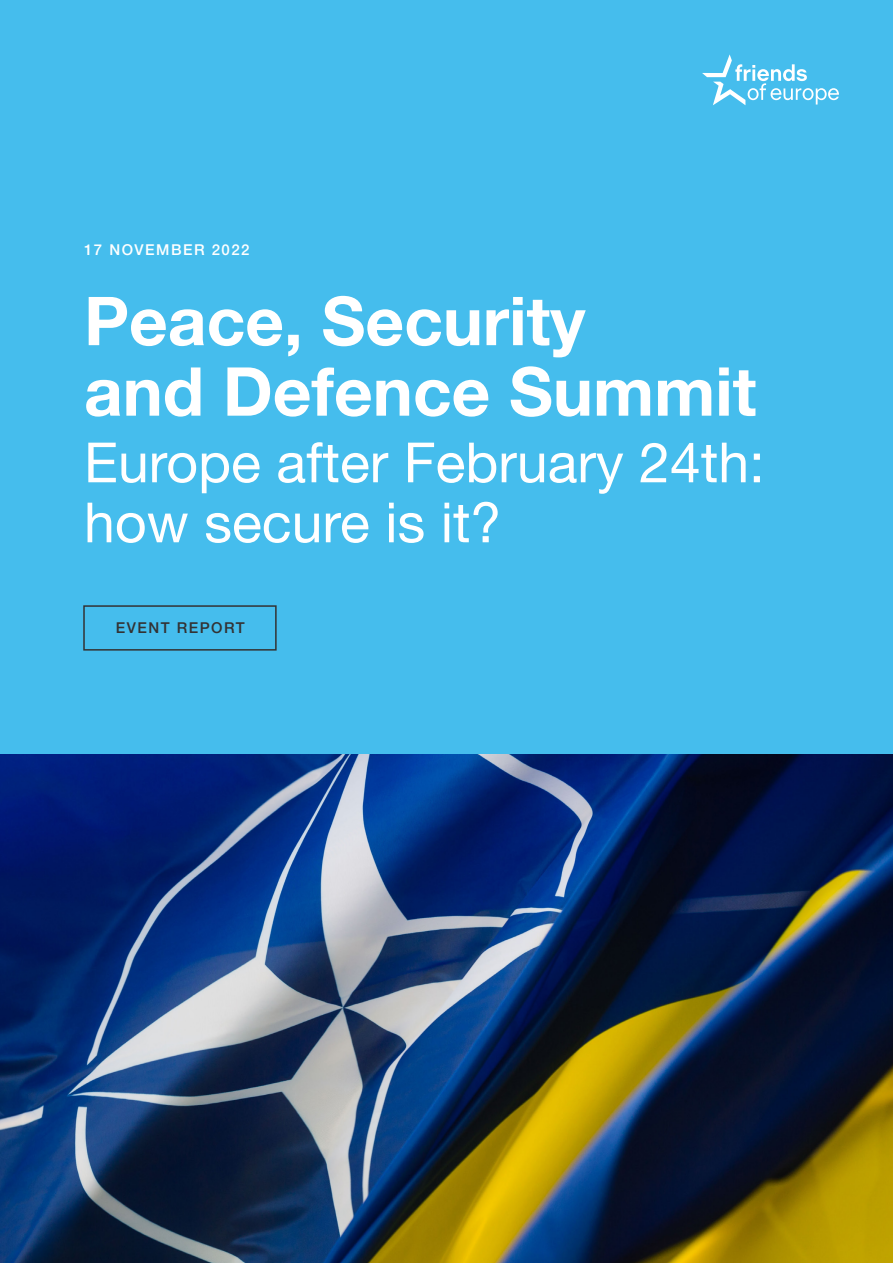
<style>
.page{position:relative;width:893px;height:1263px;background:#fff}
.page>*{position:absolute;margin:0;border:0;box-sizing:border-box;transform-origin:0 0}
.t1{font:700 67.5px/70.5px "Helvetica Neue LT Std";color:#fff}
.t2{font:55.5px/60px "Helvetica Neue LT Std";color:#fff}
.Paragraph_Title{font:500 15px "Helvetica Neue LT Std";letter-spacing:.1em;color:#fff}
.Paragraph_Title-2{font:500 15px "Helvetica Neue LT Std";letter-spacing:.1em;color:#333233}
</style>
<div class="page">
<div style="left:0;top:0;width:893px;height:755px;background:#45bded"></div>
<img style="left:0;top:755px;width:893px;height:508px">
<div style="left:83px;top:605px;width:194px;height:46px;border:2px solid #333233"></div>
<svg style="left:702px;top:54px;width:137px;height:51px"></svg>
<p class="Paragraph_Title" style="left:84px;top:240px;width:167px">17 NOVEMBER 2022</p>
<p class="t1" style="left:84px;top:284px;width:674px">Peace, Security<br>and Defence Summit</p>
<p class="t2" style="left:84px;top:432px;width:682px">Europe after February 24th: how secure is it?</p>
<p class="Paragraph_Title-2" style="left:116px;top:619px;width:131px">EVENT REPORT</p>
</div>
